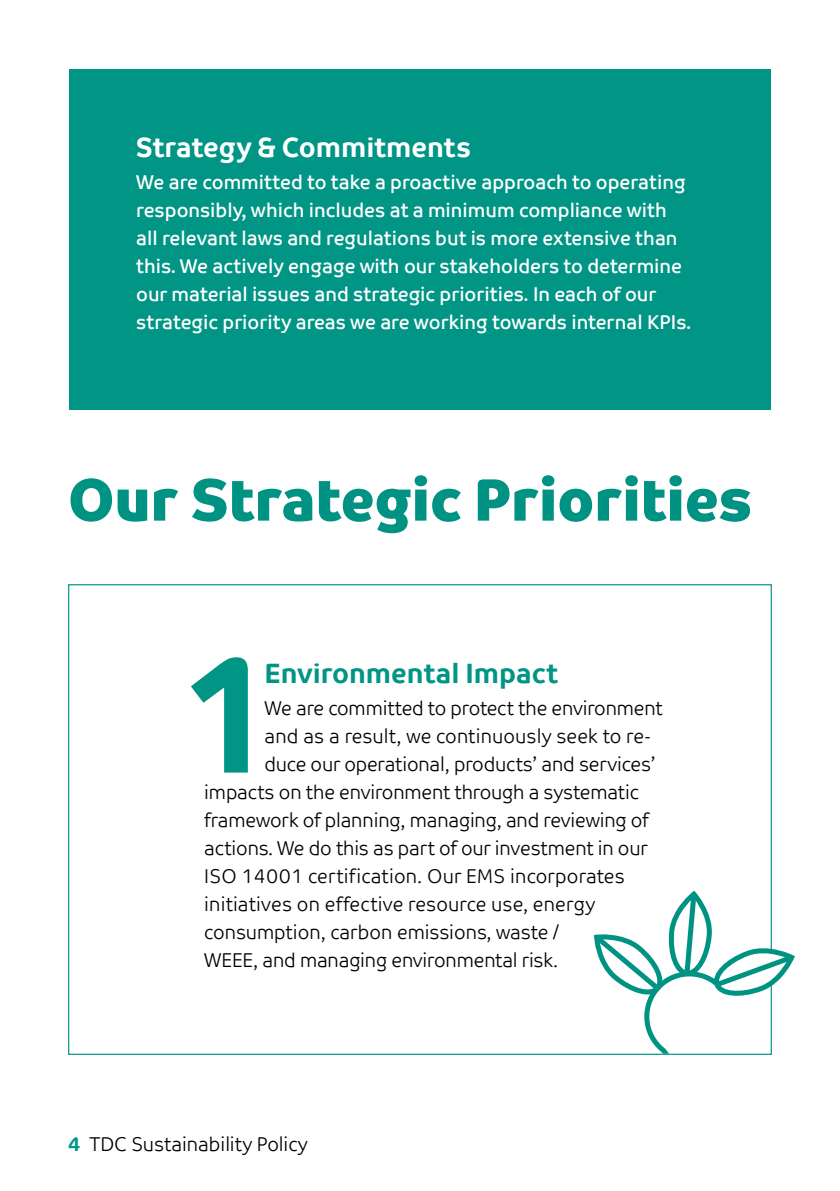
<style>
.page{position:relative;width:840px;height:1191px;background:#fff}
.page>*{position:absolute;margin:0;border:0;box-sizing:border-box;transform-origin:0 0}
.t1{font:700 167.8px "TDC";color:#009585}
.t2{font:60px "TDC Black";color:#009283}
.t3{font:700 28px "TDC";color:#fff}
.t4{font:700 28px "TDC";color:#009585}
.t5{font:20px/28px "TDC";color:#fff}
.t6{font:20px "TDC Light";letter-spacing:-.01em;color:#000}
.t7{font:20px "TDC Light";letter-spacing:.01em;color:#000}
.s1{font-family:"TDC";font-weight:700;color:#009685}
</style>
<div class="page">
<div style="left:69px;top:69px;width:701px;height:340px;background:#009585"></div>
<svg style="left:594px;top:823px;width:201px;height:230px"></svg>
<h3 class="t3" style="left:136px;top:130px;width:336px">Strategy &amp; Commitments</h3>
<p class="t5" style="left:136px;top:168px;width:556px">We are committed to take a proactive approach to operating responsibly, which includes at a minimum compliance with all relevant laws and regulations but is more extensive than this. We actively engage with our stakeholders to determine our material issues and strategic priorities. In each of our strategic priority areas we are working towards internal KPIs.</p>
<h2 class="t2" style="left:68px;top:462px;width:685px">Our Strategic Priorities</h2>
<h1 class="t1" style="left:189px;top:611px;width:77px">1</h1>
<h3 class="t4" style="left:264px;top:655px;width:295px">Environmental Impact</h3>
<p class="t6" style="left:264px;top:696px;width:399px">We are committed to protect the environment</p>
<p class="t7" style="left:264px;top:724px;width:387px">and as a result, we continuously seek to re-</p>
<p class="t6" style="left:264px;top:752px;width:392px">duce our operational, products’ and services’</p>
<p class="t6" style="left:204px;top:780px;width:436px">impacts on the environment through a systematic</p>
<p class="t6" style="left:204px;top:808px;width:445px">framework of planning, managing, and reviewing of</p>
<p class="t6" style="left:204px;top:836px;width:444px">actions. We do this as part of our investment in our</p>
<p class="t7" style="left:204px;top:864px;width:422px">ISO 14001 certification. Our EMS incorporates</p>
<p class="t7" style="left:204px;top:892px;width:392px">initiatives on effective resource use, energy</p>
<p class="t6" style="left:204px;top:920px;width:356px">consumption, carbon emissions, waste /</p>
<p class="t6" style="left:204px;top:948px;width:355px">WEEE, and managing environmental risk.</p>
<p class="t6" style="left:68px;top:1132px;width:241px"><span class="s1">4</span> TDC Sustainability Policy</p>
</div>
